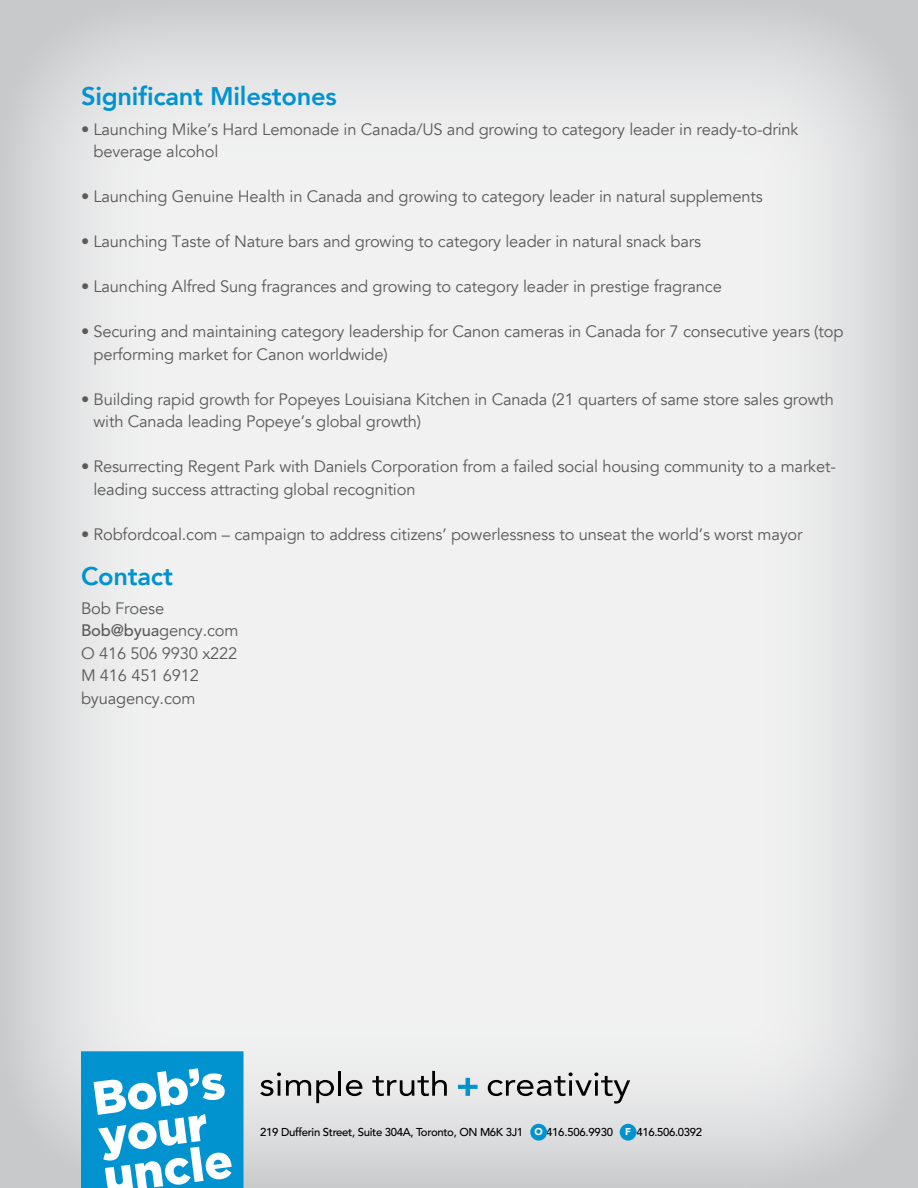
<style>
.page{position:relative;width:918px;height:1188px;background:#fff}
.page>*{position:absolute;margin:0;border:0;box-sizing:border-box;transform-origin:0 0}
.t1{font:800 25.5px "Avenir";letter-spacing:-.01em;color:#0093d0}
.t2{font:16.5px/22.5px "Avenir";letter-spacing:-.01em;color:#5a5a5a}
.t3{font:500 11.4px "Avenir";letter-spacing:-.03em;color:#000}
.t4{font:900 10.05px "Avenir";color:#fff}
.s1{font-weight:500}
</style>
<div class="page">
<img style="left:0;top:0;width:918px;height:1188px">
<svg style="left:81px;top:1051px;width:163px;height:137px"></svg>
<div style="left:137px;top:1090px;width:11px;height:12px;background:#0093d0;border-radius:5px"></div>
<svg style="left:260px;top:1072px;width:74px;height:31px;background:#b8b8b9"></svg>
<hr style="left:339px;top:1071px;width:2px;height:25px;background:#000">
<svg style="left:346px;top:1080px;width:16px;height:16px"></svg>
<svg style="left:372px;top:1071px;width:75px;height:25px;background:#afb0b0"></svg>
<svg style="left:458px;top:1078px;width:20px;height:18px"></svg>
<svg style="left:488px;top:1072px;width:142px;height:32px;background:#bbbbbc"></svg>
<div style="left:530px;top:1124px;width:17px;height:17px;background:#0093d0;border-radius:50%"></div>
<div style="left:620px;top:1124px;width:17px;height:17px;background:#0093d0;border-radius:50%"></div>
<h1 class="t1" style="left:81px;top:73px;width:257px">Significant Milestones</h1>
<p class="t2" style="left:94px;top:118px;width:706px;text-indent:-13px">• Launching Mike’s Hard Lemonade in Canada/US and growing to category leader in ready-to-drink beverage alcohol</p>
<p class="t2" style="left:81px;top:186px;width:683px">• Launching Genuine Health in Canada and growing to category leader in natural supplements</p>
<p class="t2" style="left:81px;top:231px;width:622px">• Launching Taste of Nature bars and growing to category leader in natural snack bars</p>
<p class="t2" style="left:81px;top:276px;width:642px">• Launching Alfred Sung fragrances and growing to category leader in prestige fragrance</p>
<p class="t2" style="left:94px;top:321px;width:751px;text-indent:-13px">• Securing and maintaining category leadership for Canon cameras in Canada for 7 consecutive years (top performing market for Canon worldwide)</p>
<p class="t2" style="left:94px;top:388px;width:742px;text-indent:-13px">• Building rapid growth for Popeyes Louisiana Kitchen in Canada (21 quarters of same store sales growth with Canada leading Popeye’s global growth)</p>
<p class="t2" style="left:94px;top:456px;width:744px;text-indent:-13px">• Resurrecting Regent Park with Daniels Corporation from a failed social housing community to a market&shy;leading success attracting global recognition</p>
<p class="t2" style="left:81px;top:523px;width:723px">• Robfordcoal.com – campaign to address citizens’ powerlessness to unseat the world’s worst mayor</p>
<h1 class="t1" style="left:81px;top:553px;width:93px">Contact</h1>
<p class="t2" style="left:81px;top:597px;width:159px">Bob Froese<br><span class="s1">Bob@byua</span>gency.com<br>O 416 506 9930 x222<br>M 416 451 6912 byuagency.com</p>
<p class="t3" style="left:260px;top:1125px;width:264px">219 Dufferin Street, Suite 304A, Toronto, ON M6K 3J1</p>
<p class="t3" style="left:546px;top:1125px;width:69px">416.506.9930</p>
<p class="t3" style="left:636px;top:1125px;width:67px">416.506.0392</p>
<p class="t4" style="left:535px;top:1123px;width:10px">O</p>
<p class="t4" style="left:625px;top:1123px;width:7px">F</p>
</div>
